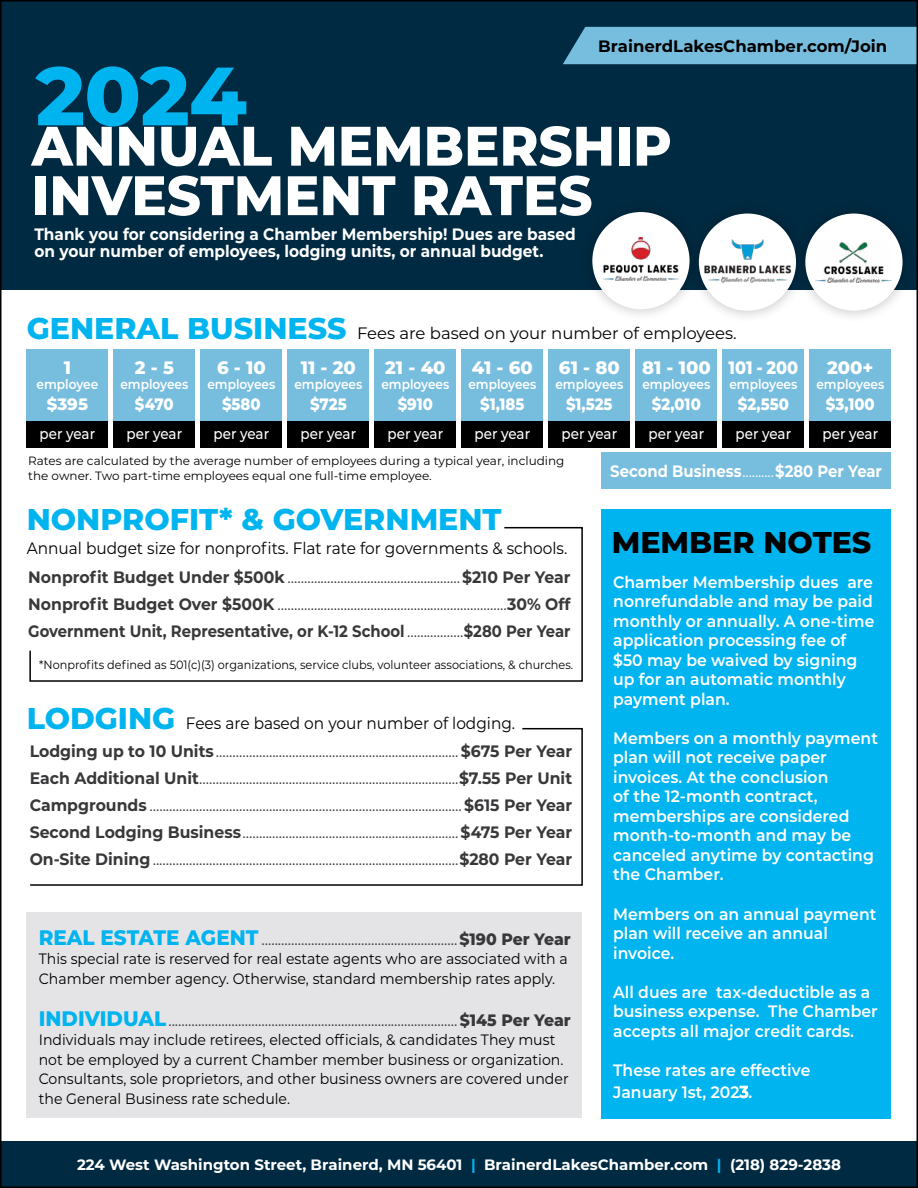
<style>
.page{position:relative;width:918px;height:1188px;background:#fff}
.page>*{position:absolute;margin:0;border:0;box-sizing:border-box;transform-origin:0 0}
.t1{font:800 82.5px "Montserrat";color:#00b4f0}
.t2{font:800 55.5px/49.5px "Montserrat";color:#fff;scale:.95 1}
.t3{font:800 30px "Montserrat";color:#00b4f0}
.t4{font:800 30px "Montserrat";color:#000}
.t5{font:800 18px "Montserrat";color:#fff}
.t6{font:800 18px "Montserrat";color:#fff;scale:.9 1}
.t7{font:16.5px/27px "Montserrat";color:#383739;text-align:justify;scale:.95 1}
.t8{font:600 16.5px/19.5px "Montserrat";color:#fff;scale:.95 1}
.t9{font:700 16.5px/16.5px "Montserrat";color:#fff;scale:.93 1}
.t10{font:16.5px "Montserrat";color:#000;scale:.93 1}
.t11{font:16.5px "Montserrat";color:#000}
.t12{font:800 16.5px "Montserrat";color:#fff;scale:.9 1}
.t13{font:700 16.5px "Montserrat";color:#fff;scale:.9 1}
.t14{font:700 16.5px "Montserrat";color:#000}
.t15{font:800 16.5px "Montserrat";color:#fff}
.t16{font:15px/19.5px "Montserrat";color:#000;scale:.94 1}
.t17{font:700 15px "Montserrat";color:#fff}
.t18{font:500 15px "Montserrat";color:#fff;scale:.9 1}
.t19{font:600 13.5px "Montserrat";color:#fff;scale:.9 1}
.t20{font:12px/15px "Montserrat";color:#000}
.t21{font:12px "Montserrat";color:#000;scale:.94 1}
.s1{font-weight:800;font-size:30px;color:#00b4f0}
.s2{font-weight:700}
.s3{font-weight:800;font-size:21px;color:#00b4f0}
.s4{font-weight:800}
.s5{font-weight:400}
.s6{color:#00b4f0}
</style>
<div class="page">
<div style="left:27px;top:913px;width:555px;height:205px;background:#e4e4e6"></div>
<div style="left:0;top:0;width:918px;height:289px;background:#002a41"></div>
<div style="left:0;top:1142px;width:918px;height:46px;background:#002a41"></div>
<div style="left:602px;top:509px;width:289px;height:609px;background:#00b4f0"></div>
<div style="left:686px;top:201px;width:122px;height:122px;background:#000;opacity:.25"></div>
<div style="left:699px;top:214px;width:97px;height:97px;background:#fff;border-radius:50%"></div>
<img style="left:702px;top:237px;width:90px;height:47px">
<div style="left:793px;top:201px;width:122px;height:122px;background:#000;opacity:.25"></div>
<div style="left:805px;top:214px;width:98px;height:97px;background:#fff;border-radius:50%"></div>
<img style="left:816px;top:242px;width:75px;height:40px">
<div style="left:580px;top:200px;width:122px;height:122px;background:#000;opacity:.25"></div>
<div style="left:592px;top:212px;width:98px;height:97px;background:#fff;border-radius:50%"></div>
<img style="left:603px;top:237px;width:76px;height:44px">
<div style="left:602px;top:452px;width:289px;height:37px;background:#77bdde"></div>
<svg style="left:29px;top:526px;width:554px;height:156px"></svg>
<svg style="left:30px;top:727px;width:553px;height:159px"></svg>
<div style="left:27px;top:349px;width:81px;height:72px;background:#77bdde"></div>
<div style="left:27px;top:421px;width:81px;height:27px;background:#000"></div>
<div style="left:114px;top:349px;width:81px;height:72px;background:#77bdde"></div>
<div style="left:114px;top:421px;width:81px;height:27px;background:#000"></div>
<div style="left:201px;top:349px;width:81px;height:72px;background:#77bdde"></div>
<div style="left:201px;top:421px;width:81px;height:27px;background:#000"></div>
<div style="left:288px;top:349px;width:81px;height:72px;background:#77bdde"></div>
<div style="left:288px;top:421px;width:81px;height:27px;background:#000"></div>
<div style="left:375px;top:349px;width:81px;height:72px;background:#77bdde"></div>
<div style="left:375px;top:421px;width:81px;height:27px;background:#000"></div>
<div style="left:462px;top:349px;width:81px;height:72px;background:#77bdde"></div>
<div style="left:462px;top:421px;width:81px;height:27px;background:#000"></div>
<div style="left:549px;top:349px;width:81px;height:72px;background:#77bdde"></div>
<div style="left:549px;top:421px;width:81px;height:27px;background:#000"></div>
<div style="left:636px;top:349px;width:81px;height:72px;background:#77bdde"></div>
<div style="left:636px;top:421px;width:81px;height:27px;background:#000"></div>
<div style="left:723px;top:349px;width:81px;height:72px;background:#77bdde"></div>
<div style="left:723px;top:421px;width:81px;height:27px;background:#000"></div>
<div style="left:810px;top:349px;width:81px;height:72px;background:#77bdde"></div>
<div style="left:810px;top:421px;width:81px;height:27px;background:#000"></div>
<div style="left:563px;top:27px;width:352px;height:37px;background:#77bdde"></div>
<p class="t14" style="left:598px;top:38px;width:291px">BrainerdLakesChamber.com/Join</p>
<h1 class="t1" style="left:36px;top:58px;width:213px">2024</h1>
<h2 class="t2" style="left:32px;top:122px;width:676px">ANNUAL MEMBERSHIP<br>INVESTMENT RATES</h2>
<p class="t9" style="left:34px;top:227px;width:583px">Thank you for considering a Chamber Membership! Dues are based on your number of employees, lodging units, or annual budget.</p>
<p class="t11" style="left:27px;top:327px;width:712px"><span class="s1">GENERAL BUSINESS</span> Fees are based on your number of employees.</p>
<p class="t5" style="left:64px;top:359px;width:9px">1</p>
<p class="t19" style="left:36px;top:378px;width:70px">employee</p>
<p class="t15" style="left:47px;top:397px;width:43px">$395</p>
<p class="t18" style="left:40px;top:428px;width:63px">per year</p>
<p class="t5" style="left:135px;top:359px;width:41px">2 - 5</p>
<p class="t19" style="left:120px;top:378px;width:77px">employees</p>
<p class="t12" style="left:135px;top:397px;width:45px">$470</p>
<p class="t18" style="left:127px;top:428px;width:63px">per year</p>
<p class="t5" style="left:217px;top:359px;width:50px">6 - 10</p>
<p class="t19" style="left:207px;top:378px;width:77px">employees</p>
<p class="t12" style="left:222px;top:397px;width:45px">$580</p>
<p class="t18" style="left:214px;top:428px;width:63px">per year</p>
<p class="t5" style="left:301px;top:359px;width:57px">11 - 20</p>
<p class="t19" style="left:294px;top:378px;width:77px">employees</p>
<p class="t12" style="left:310px;top:397px;width:42px">$725</p>
<p class="t18" style="left:301px;top:428px;width:63px">per year</p>
<p class="t5" style="left:385px;top:359px;width:62px">21 - 40</p>
<p class="t19" style="left:381px;top:378px;width:77px">employees</p>
<p class="t12" style="left:398px;top:397px;width:41px">$910</p>
<p class="t18" style="left:388px;top:428px;width:63px">per year</p>
<p class="t5" style="left:472px;top:359px;width:62px">41 - 60</p>
<p class="t19" style="left:468px;top:378px;width:77px">employees</p>
<p class="t12" style="left:480px;top:397px;width:51px">$1,185</p>
<p class="t18" style="left:475px;top:428px;width:63px">per year</p>
<p class="t5" style="left:559px;top:359px;width:62px">61 - 80</p>
<p class="t19" style="left:555px;top:378px;width:77px">employees</p>
<p class="t12" style="left:566px;top:397px;width:53px">$1,525</p>
<p class="t18" style="left:562px;top:428px;width:63px">per year</p>
<p class="t5" style="left:642px;top:359px;width:70px">81 - 100</p>
<p class="t19" style="left:642px;top:378px;width:77px">employees</p>
<p class="t12" style="left:652px;top:397px;width:56px">$2,010</p>
<p class="t18" style="left:649px;top:428px;width:63px">per year</p>
<p class="t6" style="left:729px;top:359px;width:79px">101 - 200</p>
<p class="t19" style="left:729px;top:378px;width:77px">employees</p>
<p class="t12" style="left:738px;top:397px;width:58px">$2,550</p>
<p class="t18" style="left:736px;top:428px;width:63px">per year</p>
<p class="t5" style="left:827px;top:359px;width:48px">200+</p>
<p class="t19" style="left:816px;top:378px;width:77px">employees</p>
<p class="t12" style="left:826px;top:397px;width:56px">$3,100</p>
<p class="t18" style="left:823px;top:428px;width:63px">per year</p>
<p class="t20" style="left:28px;top:454px;width:538px">Rates are calculated by the average number of employees during a typical year, including the owner. Two part-time employees equal one full-time employee.</p>
<h3 class="t3" style="left:27px;top:505px;width:476px">NONPROFIT* &amp; GOVERNMENT</h3>
<p class="t10" style="left:27px;top:541px;width:583px">Annual budget size for nonprofits. Flat rate for governments &amp; schools.</p>
<p class="t7" style="left:28px;top:565px;width:572px"><span class="s2">Nonprofit Budget Under $500k</span> ....................................................<span class="s2">$210 Per Year Nonprofit Budget Over $500K</span> .....................................................................<span class="s2">30% Off Government Unit, Representative, or K-12 School</span> .................<span class="s2">$280 Per Year</span></p>
<p class="t21" style="left:39px;top:660px;width:570px">*Nonprofits defined as 501(c)(3) organizations, service clubs, volunteer associations, &amp; churches.</p>
<p class="t10" style="left:27px;top:717px;width:527px"><span class="s1">LODGING</span> Fees are based on your number of lodging.</p>
<p class="t7" style="left:30px;top:739px;width:572px"><span class="s2">Lodging up to 10 Units</span>......................................................................... <span class="s2">$675 Per Year Each Additional Unit</span>..............................................................................<span class="s2">$7.55 Per Unit Campgrounds</span> ..............................................................................................<span class="s2">$615 Per Year Second Lodging Business</span>.................................................................<span class="s2">$475 Per Year On-Site Dining</span> ............................................................................................<span class="s2">$280 Per Year</span></p>
<p class="t7" style="left:39px;top:927px;width:562px"><span class="s3">REAL ESTATE AGENT</span> ...........................................................<span class="s4">$190 Per Year</span></p>
<p class="t16" style="left:39px;top:950px;width:564px">This special rate is reserved for real estate agents who are associated with a<br>Chamber member agency. Otherwise, standard membership rates apply.</p>
<p class="t7" style="left:39px;top:1008px;width:562px"><span class="s3">INDIVIDUAL</span>....................................................................................... <span class="s4">$145 Per Year</span></p>
<p class="t16" style="left:39px;top:1031px;width:565px">Individuals may include retirees, elected officials, &amp; candidates They must not be employed by a current Chamber member business or organization.<br>Consultants, sole proprietors, and other business owners are covered under the General Business rate schedule.</p>
<p class="t13" style="left:610px;top:463px;width:304px">Second Business<span class="s5">..........</span>$280 Per Year</p>
<h3 class="t4" style="left:612px;top:528px;width:261px">MEMBER NOTES</h3>
<p class="t8" style="left:613px;top:573px;width:277px">Chamber Membership dues are nonrefundable and may be paid monthly or annually. A one-time application processing fee of $50 may be waived by signing up for an automatic monthly payment plan.</p>
<p class="t8" style="left:613px;top:729px;width:280px">Members on a monthly payment plan will not receive paper invoices. At the conclusion<br>of the 12-month contract, memberships are considered month-to-month and may be canceled anytime by contacting the Chamber.</p>
<p class="t8" style="left:613px;top:905px;width:279px">Members on an annual payment plan will receive an annual invoice.</p>
<p class="t8" style="left:613px;top:983px;width:280px">All dues are tax-deductible as a business expense. The Chamber accepts all major credit cards.</p>
<p class="t8" style="left:613px;top:1059px;width:209px;line-height:22.2px">These rates are effective<br>January 1st, 2023.</p>
<p class="t17" style="left:77px;top:1158px;width:765px">224 West Washington Street, Brainerd, MN 56401 <span class="s6">|</span> BrainerdLakesChamber.com <span class="s6">|</span> (218) 829-2838</p>
</div>
